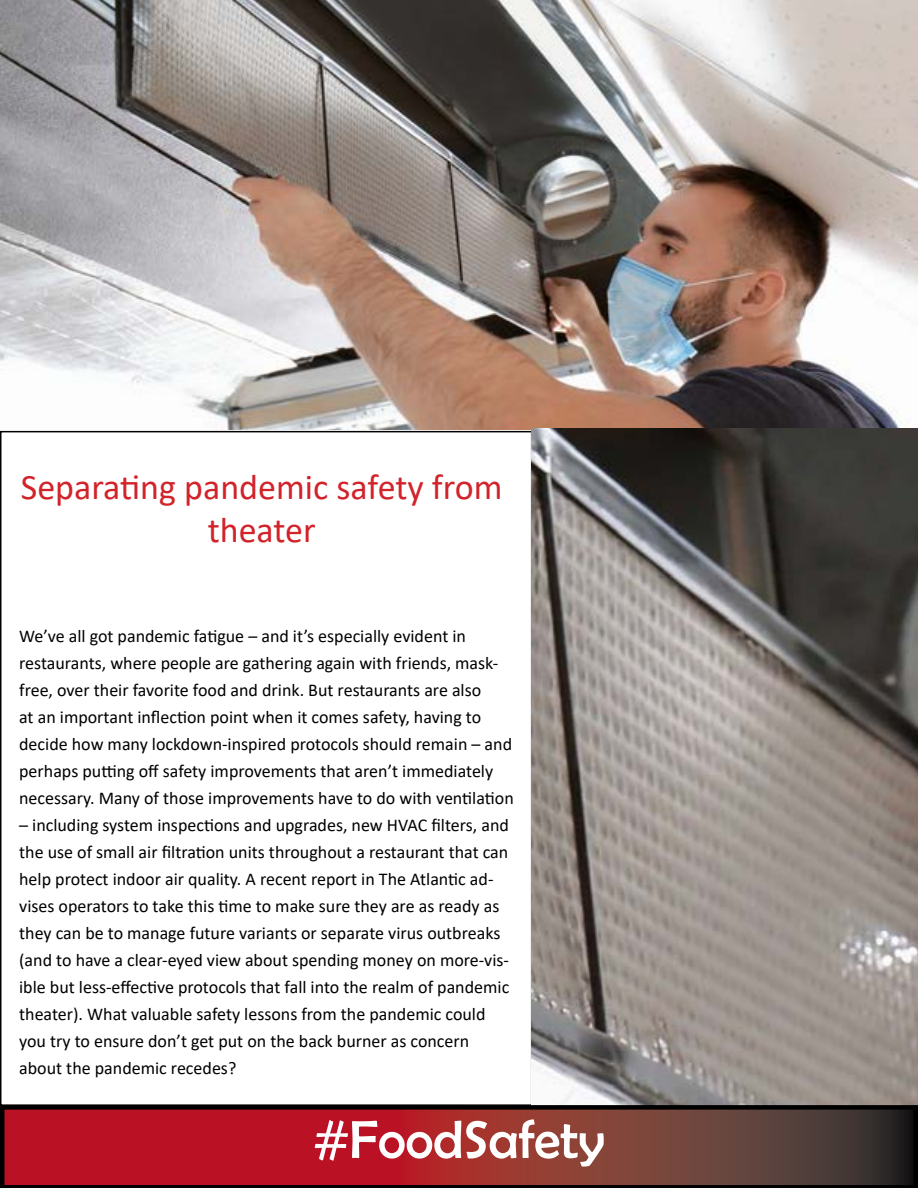
<style>
.page{position:relative;width:918px;height:1188px;background:#fff}
.page>*{position:absolute;margin:0;border:0;box-sizing:border-box;transform-origin:0 0}
.t1{font:54px "Berlin Sans FB";color:#fff}
.t2{font:36px/43.2px "Calibri";color:#d2232a;text-align:center}
.t3{font:18px/27px "Calibri";color:#000}
</style>
<div class="page">
<img style="left:0;top:0;width:918px;height:430px">
<img style="left:531px;top:429px;width:387px;height:676px">
<svg style="left:0;top:1105px;width:918px;height:83px;background:#842428"></svg>
<h2 class="t2" style="left:21px;top:464px;width:483px">Separating pandemic safety from theater</h2>
<p class="t3" style="left:19px;top:622px;width:496px">We’ve all got pandemic fatigue – and it’s especially evident in restaurants, where people are gathering again with friends, mask&shy;free, over their favorite food and drink. But restaurants are also<br>at an important inflection point when it comes safety, having to decide how many lockdown-inspired protocols should remain – and perhaps putting off safety improvements that aren’t immediately necessary. Many of those improvements have to do with ventilation</p>
<p class="t3" style="left:19px;top:811px;width:492px">– including system inspections and upgrades, new HVAC filters, and the use of small air filtration units throughout a restaurant that can help protect indoor air quality. A recent report in The Atlantic ad&shy;vises operators to take this time to make sure they are as ready as they can be to manage future variants or separate virus outbreaks (and to have a clear-eyed view about spending money on more-vis&shy;ible but less-effective protocols that fall into the realm of pandemic theater). What valuable safety lessons from the pandemic could you try to ensure don’t get put on the back burner as concern about the pandemic recedes?</p>
<h1 class="t1" style="left:313px;top:1110px;width:293px">#FoodSafety</h1>
</div>
